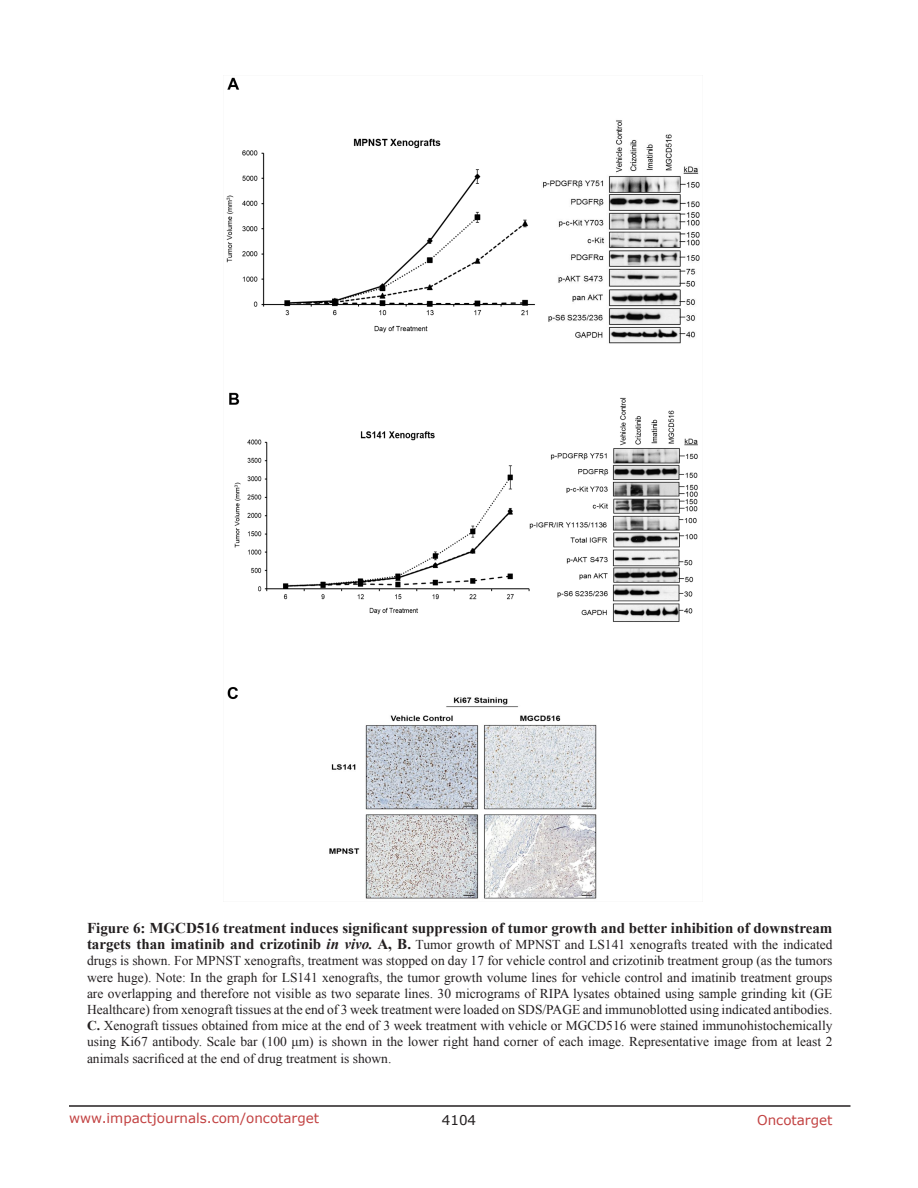
<style>
.page{position:relative;width:918px;height:1188px;background:#fff}
.page>*{position:absolute;margin:0;border:0;box-sizing:border-box;transform-origin:0 0}
.figuretext{font:700 15px "Times New Roman";color:#231f20}
.figuretext-2{font:13.5px/16.2px "Times New Roman";color:#231f20;text-align:justify}
.t1{font:13.5px "Verdana";color:#c24141}
.t2{font:13.5px "Verdana";color:#231f20}
.s1{font-weight:700;font-size:15px}
.s2{font-weight:700;font-style:italic;font-size:15px}
.s3{font-weight:700}
</style>
<div class="page">
<hr style="left:69px;top:1105px;width:781px;height:2px;background:#231f20">
<img style="left:226px;top:77px;width:474px;height:822px">
<p class="figuretext" style="left:87px;top:918px;width:747px">Figure 6: MGCD516 treatment induces significant suppression of tumor growth and better inhibition of downstream</p>
<p class="figuretext-2" style="left:87px;top:936px;width:747px"><span class="s1">targets than imatinib and crizotinib</span> <span class="s2">in vivo.</span> <span class="s1">A, B.</span> Tumor growth of MPNST and LS141 xenografts treated with the indicated drugs is shown. For MPNST xenografts, treatment was stopped on day 17 for vehicle control and crizotinib treatment group (as the tumors were huge). Note: In the graph for LS141 xenografts, the tumor growth volume lines for vehicle control and imatinib treatment groups are overlapping and therefore not visible as two separate lines. 30 micrograms of RIPA lysates obtained using sample grinding kit (GE Healthcare) from xenograft tissues at the end of 3 week treatment were loaded on SDS/PAGE and immunoblotted using indicated antibodies.<br><span class="s3">C.</span> Xenograft tissues obtained from mice at the end of 3 week treatment with vehicle or MGCD516 were stained immunohistochemically using Ki67 antibody. Scale bar (100 μm) is shown in the lower right hand corner of each image. Representative image from at least 2 animals sacrificed at the end of drug treatment is shown.</p>
<p class="t1" style="left:69px;top:1109px;width:252px">www.impactjournals.com/oncotarget</p>
<p class="t2" style="left:442px;top:1111px;width:36px">4104</p>
<p class="t1" style="left:757px;top:1111px;width:77px">Oncotarget</p>
</div>
